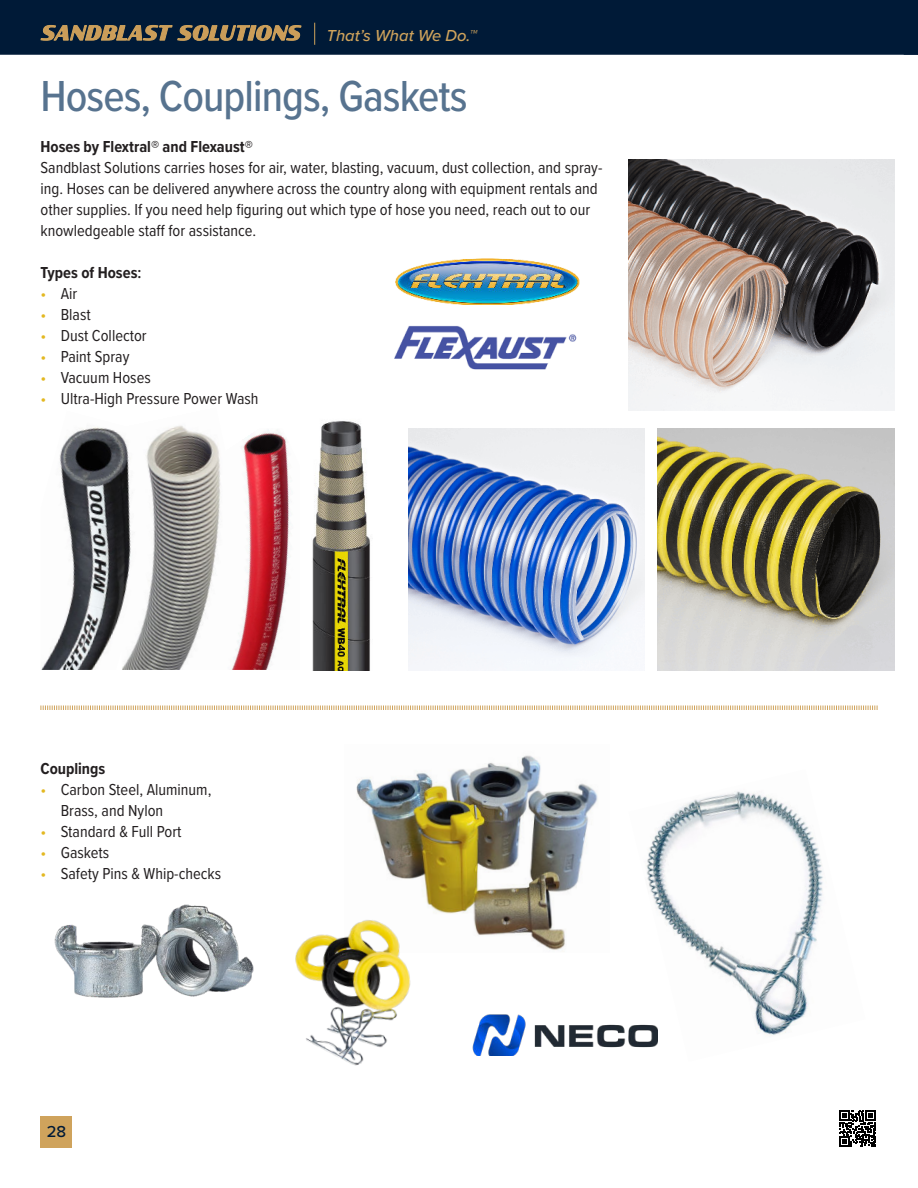
<style>
.page{position:relative;width:918px;height:1188px;background:#fff}
.page>*{position:absolute;margin:0;border:0;box-sizing:border-box;transform-origin:0 0}
.t1{font:500 45px "Proxima Nova Cond";letter-spacing:-.02em;color:#57738f}
.t2{font:16.5px/21px "Proxima Nova Cond";color:#231f20}
.t3{font:700 16.5px "Proxima Nova Cond";color:#231f20}
.t4{font:italic 500 16.5px "Proxima Nova";color:#cfa35c}
.t5{font:500 16.5px "Proxima Nova";color:#001a37}
.s1{font-weight:600}
.s2{color:#e3b821}
</style>
<div class="page">
<div style="left:0;top:0;width:918px;height:55px;background:#001a37"></div>
<svg style="left:40px;top:24px;width:262px;height:17px;background:#71644a"></svg>
<svg style="left:839px;top:1110px;width:37px;height:37px"></svg>
<svg style="left:314px;top:23px;width:1px;height:22px"></svg>
<div style="left:41px;top:1116px;width:31px;height:32px;background:#cfa35c"></div>
<img style="left:646px;top:791px;width:177px;height:254px">
<img style="left:140px;top:425px;width:81px;height:245px">
<img style="left:41px;top:427px;width:99px;height:243px">
<img style="left:312px;top:421px;width:59px;height:250px">
<img style="left:230px;top:429px;width:61px;height:241px">
<img style="left:395px;top:258px;width:185px;height:46px">
<svg style="left:40px;top:705px;width:838px;height:5px"></svg>
<img style="left:472px;top:1015px;width:185px;height:41px">
<img style="left:356px;top:755px;width:242px;height:195px">
<img style="left:54px;top:904px;width:200px;height:94px">
<img style="left:295px;top:912px;width:128px;height:154px">
<img style="left:394px;top:325px;width:183px;height:45px">
<img style="left:408px;top:429px;width:237px;height:241px">
<img style="left:629px;top:160px;width:266px;height:250px">
<img style="left:657px;top:429px;width:238px;height:242px">
<p class="t4" style="left:327px;top:28px;width:152px">That’s What We Do.™</p>
<h1 class="t1" style="left:40px;top:77px;width:429px">Hoses, Couplings, Gaskets</h1>
<p class="t3" style="left:40px;top:139px;width:214px">Hoses by Flextral® and Flexaust®</p>
<p class="t2" style="left:40px;top:157px;width:563px">Sandblast Solutions carries hoses for air, water, blasting, vacuum, dust collection, and spray&shy;ing. Hoses can be delivered anywhere across the country along with equipment rentals and other supplies. If you need help figuring out which type of hose you need, reach out to our knowledgeable staff for assistance.</p>
<p class="t3" style="left:40px;top:265px;width:102px">Types of Hoses<span class="s1">:</span></p>
<p class="t2" style="left:40px;top:283px;width:38px"><span class="s2">•</span> Air</p>
<p class="t2" style="left:40px;top:304px;width:52px"><span class="s2">•</span> Blast</p>
<p class="t2" style="left:40px;top:325px;width:108px"><span class="s2">•</span> Dust Collector</p>
<p class="t2" style="left:40px;top:346px;width:90px"><span class="s2">•</span> Paint Spray</p>
<p class="t2" style="left:40px;top:367px;width:112px"><span class="s2">•</span> Vacuum Hoses</p>
<p class="t2" style="left:40px;top:388px;width:220px"><span class="s2">•</span> Ultra-High Pressure Power Wash</p>
<p class="t3" style="left:40px;top:762px;width:66px">Couplings</p>
<p class="t2" style="left:61px;top:779px;width:152px;text-indent:-20px"><span class="s2">•</span> Carbon Steel, Aluminum,<br>Brass, and Nylon</p>
<p class="t2" style="left:40px;top:821px;width:143px"><span class="s2">•</span> Standard &amp; Full Port</p>
<p class="t2" style="left:40px;top:842px;width:70px"><span class="s2">•</span> Gaskets</p>
<p class="t2" style="left:40px;top:863px;width:182px"><span class="s2">•</span> Safety Pins &amp; Whip-checks</p>
<p class="t5" style="left:47px;top:1125px;width:21px">28</p>
</div>
